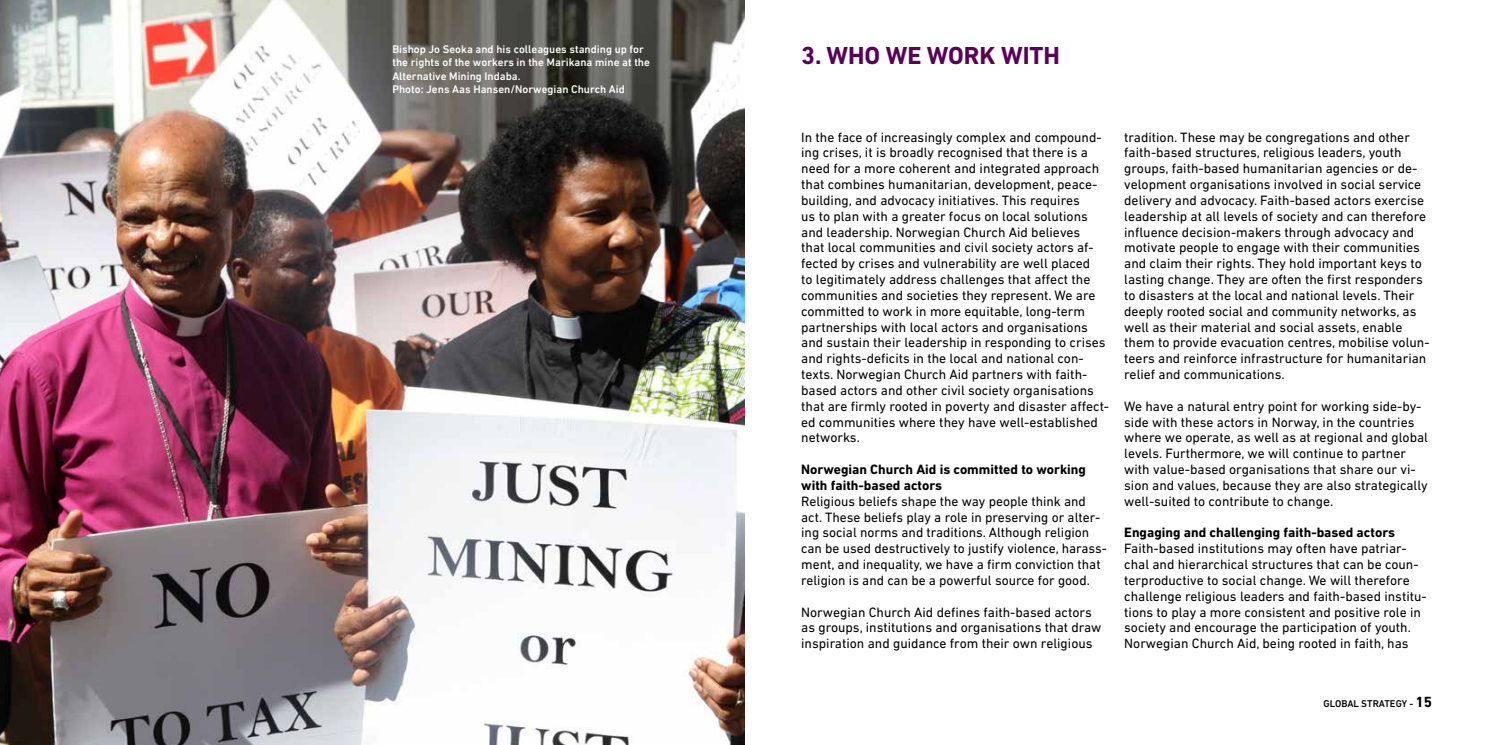
<style>
.page{position:relative;width:1489px;height:745px;background:#fff}
.page>*{position:absolute;margin:0;border:0;box-sizing:border-box;transform-origin:0 0}
.t1{font:700 25px "DIN Next LT Pro";color:#5a0058}
.t2{font:13.75px/15.8px "DIN Next LT Pro";color:#000}
.t3{font:700 13.75px/15.8px "DIN Next LT Pro";color:#000}
.t4{font:500 11.25px/13.5px "DIN Next LT Pro";color:#fff}
.t5{font:500 10px "DIN Next LT Pro";color:#000}
.s1{font-weight:700;font-size:15px}
</style>
<div class="page">
<img style="left:0;top:0;width:744px;height:744px">
<p class="t4" style="left:392px;top:42px;width:259px">Bishop Jo Seoka and his colleagues standing up for the rights of the workers in the Marikana mine at the Alternative Mining Indaba.<br>Photo: Jens Aas Hansen/Norwegian Church Aid</p>
<h1 class="t1" style="left:801px;top:41px;width:260px">3. WHO WE WORK WITH</h1>
<p class="t2" style="left:801px;top:129px;width:309px">In the face of increasingly complex and compound&shy;ing crises, it is broadly recognised that there is a need for a more coherent and integrated approach that combines humanitarian, development, peace&shy;building, and advocacy initiatives. This requires<br>us to plan with a greater focus on local solutions and leadership. Norwegian Church Aid believes<br>that local communities and civil society actors af&shy;fected by crises and vulnerability are well placed<br>to legitimately address challenges that affect the communities and societies they represent. We are committed to work in more equitable, long-term partnerships with local actors and organisations and sustain their leadership in responding to crises and rights-deficits in the local and national con&shy;texts. Norwegian Church Aid partners with faith&shy;based actors and other civil society organisations that are firmly rooted in poverty and disaster affect&shy;ed communities where they have well-established networks.</p>
<p class="t3" style="left:801px;top:461px;width:286px">Norwegian Church Aid is committed to working with faith-based actors</p>
<p class="t2" style="left:801px;top:492px;width:307px">Religious beliefs shape the way people think and act. These beliefs play a role in preserving or alter&shy;ing social norms and traditions. Although religion can be used destructively to justify violence, harass&shy;ment, and inequality, we have a firm conviction that religion is and can be a powerful source for good.</p>
<p class="t2" style="left:801px;top:603px;width:302px">Norwegian Church Aid defines faith-based actors as groups, institutions and organisations that draw inspiration and guidance from their own religious</p>
<p class="t2" style="left:1124px;top:129px;width:307px">tradition. These may be congregations and other faith-based structures, religious leaders, youth groups, faith-based humanitarian agencies or de&shy;velopment organisations involved in social service delivery and advocacy. Faith-based actors exercise leadership at all levels of society and can therefore influence decision-makers through advocacy and motivate people to engage with their communities and claim their rights. They hold important keys to lasting change. They are often the first responders to disasters at the local and national levels. Their deeply rooted social and community networks, as well as their material and social assets, enable them to provide evacuation centres, mobilise volun&shy;teers and reinforce infrastructure for humanitarian relief and communications.</p>
<p class="t2" style="left:1124px;top:398px;width:305px">We have a natural entry point for working side-by&shy;side with these actors in Norway, in the countries where we operate, as well as at regional and global levels. Furthermore, we will continue to partner with value-based organisations that share our vi&shy;sion and values, because they are also strategically well-suited to contribute to change.</p>
<p class="t3" style="left:1124px;top:524px;width:272px">Engaging and challenging faith-based actors</p>
<p class="t2" style="left:1124px;top:540px;width:304px">Faith-based institutions may often have patriar&shy;chal and hierarchical structures that can be coun&shy;terproductive to social change. We will therefore challenge religious leaders and faith-based institu&shy;tions to play a more consistent and positive role in society and encourage the participation of youth.<br>Norwegian Church Aid, being rooted in faith, has</p>
<p class="t5" style="left:1323px;top:697px;width:110px">GLOBAL STRATEGY - <span class="s1">15</span></p>
</div>
